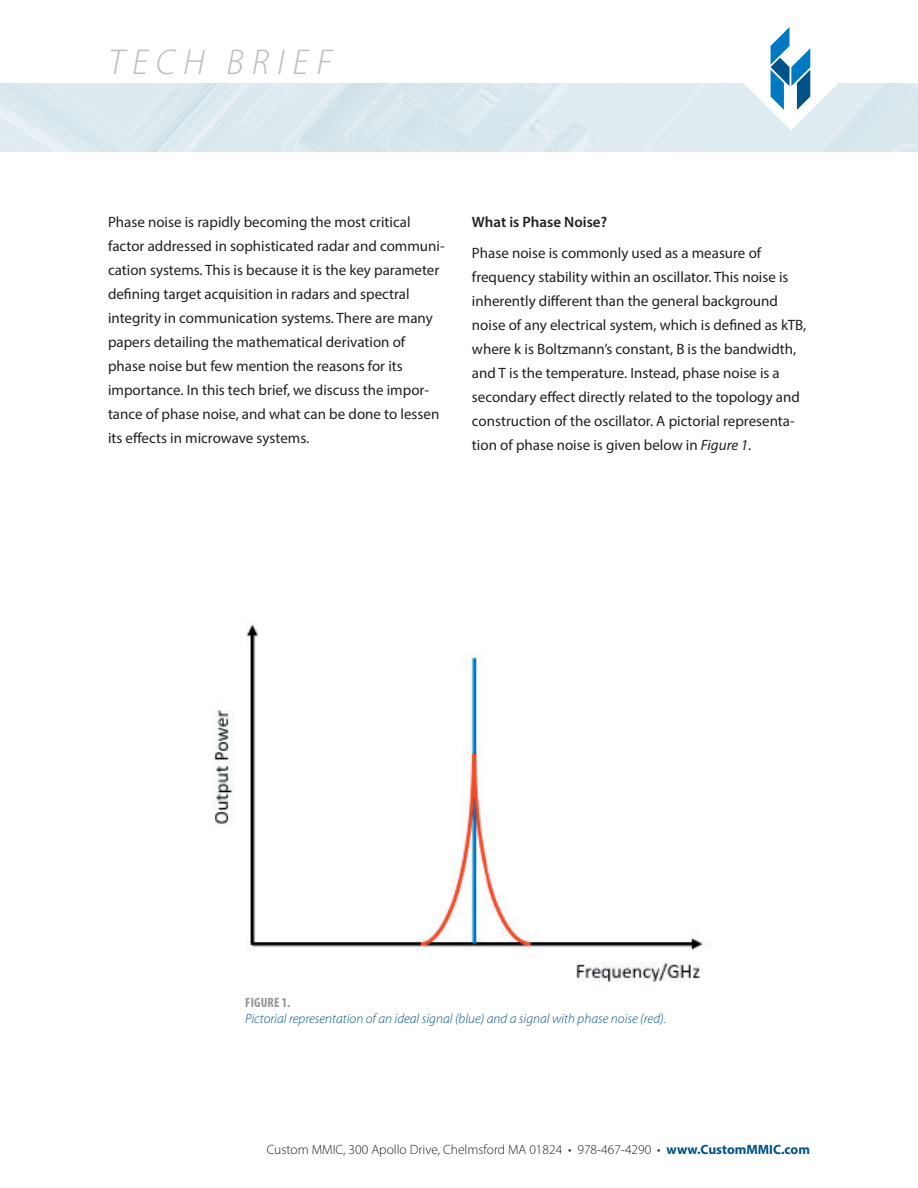
<style>
.page{position:relative;width:918px;height:1188px;background:#fff}
.page>*{position:absolute;margin:0;border:0;box-sizing:border-box;transform-origin:0 0}
.t1{font:italic 300 36px "Myriad Pro";letter-spacing:.22em;color:#bcbdc0}
.t2{font:15px/24px "Myriad Pro";color:#231f20}
.t3{font:600 15px "Myriad Pro";color:#231f20}
.t4{font:300 13.5px "Myriad Pro";color:#231f20}
.t5{font:italic 300 13.5px "Myriad Pro";color:#005288}
.t6{font:700 condensed 13.5px "Myriad Pro";letter-spacing:.01em;color:#939598}
.s1{font-style:italic}
.s2{font-weight:700;color:#005288}
</style>
<div class="page">
<svg style="left:728px;top:27px;width:126px;height:104px"></svg>
<img style="left:212px;top:624px;width:492px;height:358px">
<h1 class="t1" style="left:108px;top:40px;width:225px">TECH BRIEF</h1>
<p class="t2" style="left:108px;top:210px;width:338px">Phase noise is rapidly becoming the most critical factor addressed in sophisticated radar and communi&shy;cation systems. This is because it is the key parameter defining target acquisition in radars and spectral integrity in communication systems. There are many papers detailing the mathematical derivation of phase noise but few mention the reasons for its importance. In this tech brief, we discuss the impor&shy;tance of phase noise, and what can be done to lessen its effects in microwave systems.</p>
<p class="t3" style="left:472px;top:213px;width:137px">What is Phase Noise?</p>
<p class="t2" style="left:472px;top:241px;width:336px">Phase noise is commonly used as a measure of frequency stability within an oscillator. This noise is inherently different than the general background noise of any electrical system, which is defined as kTB, where k is Boltzmann’s constant, B is the bandwidth, and T is the temperature. Instead, phase noise is a secondary effect directly related to the topology and construction of the oscillator. A pictorial representa&shy;tion of phase noise is given below in <span class="s1">Figure 1</span>.</p>
<p class="t6" style="left:245px;top:994px;width:46px">FIGURE 1.</p>
<p class="t5" style="left:245px;top:1011px;width:422px">Pictorial representation of an ideal signal (blue) and a signal with phase noise (red).</p>
<p class="t4" style="left:267px;top:1141px;width:545px">Custom MMIC, 300 Apollo Drive, Chelmsford MA 01824 • 978-467-4290 • <span class="s2">www.CustomMMIC.com</span></p>
</div>
